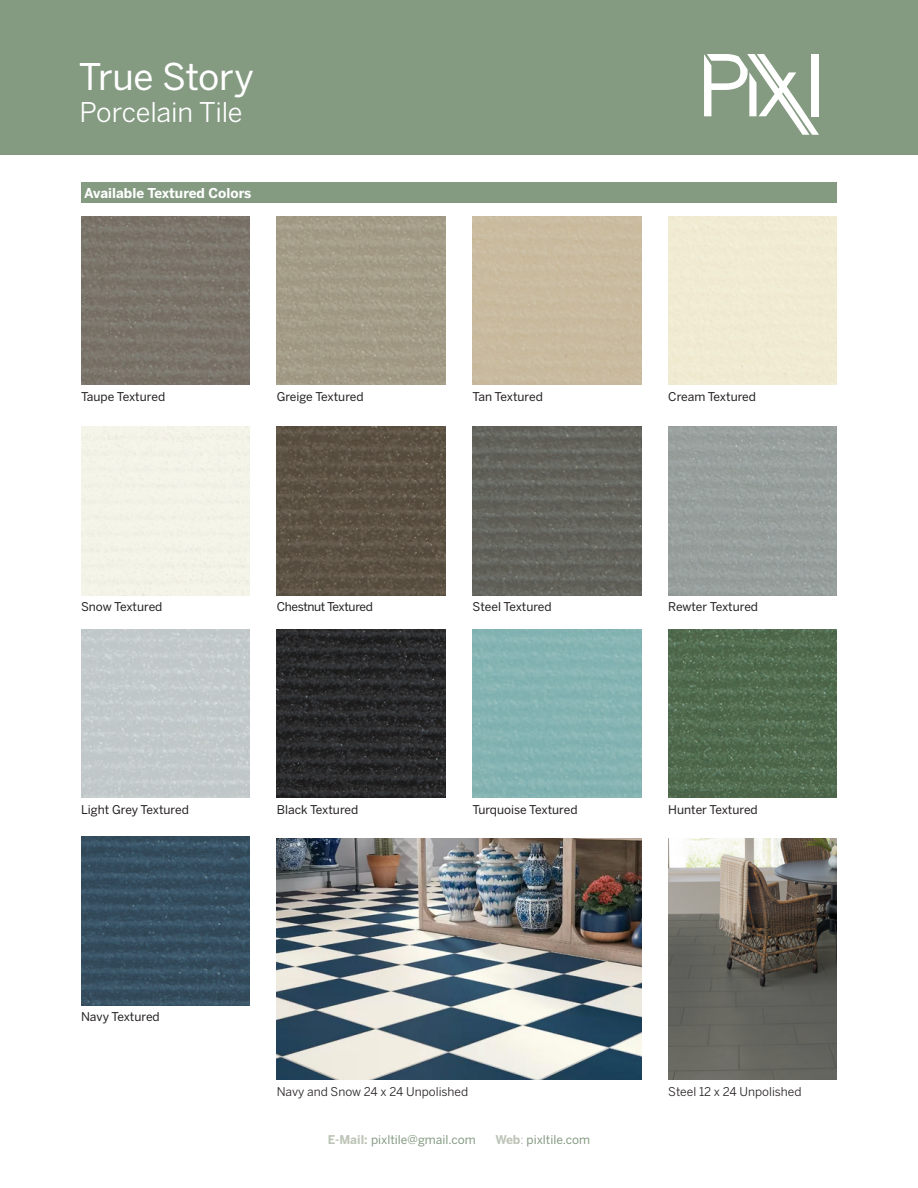
<style>
.page{position:relative;width:918px;height:1188px;background:#fff}
.page>*{position:absolute;margin:0;border:0;box-sizing:border-box;transform-origin:0 0}
.t1{font:36.45px "Benton Sans";letter-spacing:-.01em;color:#fff}
.t2{font:27px "Benton Sans";letter-spacing:-.01em;color:#fff}
.t3{font:700 13.5px "Benton Sans";color:#fff}
.t4{font:12px "Benton Sans";color:#231f20}
.Crossville_Text_6pt{font:12px "Benton Sans";color:#231f20}
.t5{font:12px "Benton Sans";color:#849b82}
.t6{font:12px "Benton Sans";letter-spacing:-.03em;color:#231f20}
.s1{font-weight:700;color:#bcc5b7}
.s2{color:#bcc5b7}
</style>
<div class="page">
<div style="left:0;top:0;width:918px;height:155px;background:#849b82"></div>
<svg style="left:704px;top:54px;width:115px;height:81px"></svg>
<div style="left:812px;top:54px;width:7px;height:62px;background:#fff"></div>
<div style="left:81px;top:182px;width:756px;height:20px;background:#849b82"></div>
<img style="left:81px;top:216px;width:169px;height:169px">
<img style="left:81px;top:629px;width:169px;height:169px">
<img style="left:81px;top:836px;width:169px;height:169px">
<img style="left:277px;top:216px;width:169px;height:169px">
<img style="left:277px;top:629px;width:169px;height:169px">
<img style="left:277px;top:427px;width:169px;height:168px">
<img style="left:472px;top:629px;width:169px;height:169px">
<img style="left:472px;top:427px;width:169px;height:168px">
<img style="left:668px;top:629px;width:169px;height:169px">
<img style="left:668px;top:427px;width:169px;height:168px">
<img style="left:277px;top:838px;width:364px;height:242px">
<img style="left:668px;top:838px;width:169px;height:242px">
<p class="t1" style="left:79px;top:55px;width:177px">True Story</p>
<p class="t2" style="left:80px;top:96px;width:165px">Porcelain Tile</p>
<p class="t3" style="left:84px;top:185px;width:169px">Available Textured Colors</p>
<p class="t4" style="left:81px;top:389px;width:86px">Taupe Textured</p>
<p class="t4" style="left:277px;top:389px;width:88px">Greige Textured</p>
<p class="t4" style="left:472px;top:389px;width:72px">Tan Textured</p>
<p class="t4" style="left:668px;top:389px;width:89px">Cream Textured</p>
<p class="t4" style="left:81px;top:599px;width:83px">Snow Textured</p>
<p class="t4" style="left:81px;top:802px;width:109px">Light Grey Textured</p>
<p class="t4" style="left:81px;top:1009px;width:80px">Navy Textured</p>
<p class="t6" style="left:277px;top:599px;width:98px">Chestnut Textured</p>
<p class="t4" style="left:277px;top:802px;width:83px">Black Textured</p>
<p class="t4" style="left:472px;top:599px;width:81px">Steel Textured</p>
<p class="t4" style="left:472px;top:802px;width:107px">Turquoise Textured</p>
<p class="t4" style="left:668px;top:599px;width:91px">Rewter Textured</p>
<p class="t4" style="left:668px;top:802px;width:91px">Hunter Textured</p>
<p class="Crossville_Text_6pt" style="left:277px;top:1084px;width:193px">Navy and Snow 24 x 24 Unpolished</p>
<p class="Crossville_Text_6pt" style="left:668px;top:1084px;width:135px">Steel 12 x 24 Unpolished</p>
<p class="t5" style="left:328px;top:1132px;width:149px"><span class="s1">E-Mail:</span> pixltile@gmail.com</p>
<p class="t5" style="left:495px;top:1132px;width:96px"><span class="s1">Web</span><span class="s2">:</span> pixltile.com</p>
</div>
